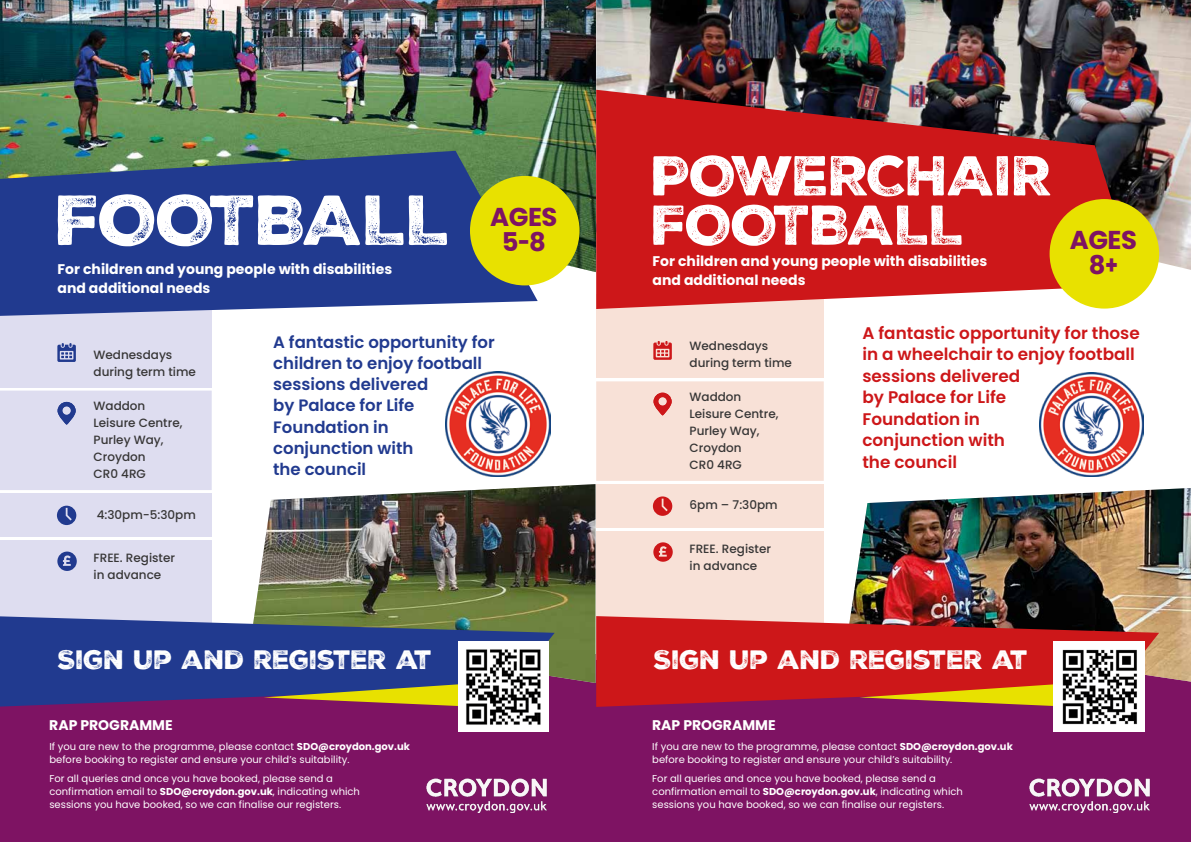
<style>
.page{position:relative;width:1191px;height:842px;background:#fff}
.page>*{position:absolute;margin:0;border:0;box-sizing:border-box;transform-origin:0 0}
.t1{font:68.5px "Nexa Rust Sans Black 2";letter-spacing:-.03em;color:#fff}
.t2{font:54.3px/49.3px "Nexa Rust Sans Black 2";letter-spacing:-.03em;color:#fff}
.t3{font:25.8px "Nexa Rust Sans Black 2";letter-spacing:-.03em;color:#fff}
.t4{font:700 25.8px/25px "Poppins";letter-spacing:-.02em;color:#7e1363;text-align:center}
.t5{font:600 16.8px/21.5px "Poppins";color:#cd1719}
.t6{font:600 16.5px/21.1px "Poppins";color:#213a8f}
.t7{font:700 14px/19px "Poppins";color:#fff}
.t8{font:500 12px/17px "Poppins";color:#373636}
.t9{font:10px/13px "Poppins";color:#fff}
.s1{font-weight:700}
</style>
<div class="page">
<div style="left:0;top:655px;width:596px;height:187px;background:#7e1363"></div>
<img style="left:0;top:0;width:1191px;height:272px">
<img style="left:254px;top:484px;width:341px;height:199px">
<div style="left:0;top:304px;width:212px;height:83px;background:#deddf0"></div>
<div style="left:0;top:494px;width:212px;height:43px;background:#deddf0"></div>
<div style="left:0;top:541px;width:212px;height:128px;background:#deddf0"></div>
<svg style="left:0;top:151px;width:537px;height:165px;background:#324c8e"></svg>
<svg style="left:0;top:616px;width:554px;height:90px;background:#304488"></svg>
<svg style="left:57px;top:343px;width:19px;height:19px"></svg>
<div style="left:470px;top:176px;width:109px;height:109px;background:#e8e100;border-radius:50%"></div>
<svg style="left:57px;top:506px;width:19px;height:19px"></svg>
<div style="left:0;top:391px;width:212px;height:99px;background:#deddf0"></div>
<svg style="left:57px;top:552px;width:20px;height:19px"></svg>
<svg style="left:263px;top:683px;width:195px;height:23px"></svg>
<div style="left:458px;top:641px;width:91px;height:91px;background:#fff"></div>
<img style="left:446px;top:372px;width:104px;height:104px">
<div style="left:596px;top:655px;width:595px;height:187px;background:#7e1363"></div>
<img style="left:850px;top:488px;width:341px;height:194px">
<div style="left:596px;top:295px;width:227px;height:83px;background:#f8e1d7"></div>
<div style="left:596px;top:484px;width:227px;height:44px;background:#f8e1d7"></div>
<div style="left:596px;top:531px;width:227px;height:129px;background:#f8e1d7"></div>
<svg style="left:596px;top:90px;width:542px;height:219px;background:#ba292b"></svg>
<svg style="left:596px;top:616px;width:563px;height:91px;background:#bf2024"></svg>
<svg style="left:653px;top:341px;width:19px;height:19px"></svg>
<div style="left:1049px;top:199px;width:110px;height:110px;background:#e8e100;border-radius:50%"></div>
<svg style="left:653px;top:496px;width:19px;height:20px"></svg>
<div style="left:596px;top:381px;width:227px;height:100px;background:#f8e1d7"></div>
<svg style="left:653px;top:542px;width:19px;height:20px"></svg>
<svg style="left:859px;top:683px;width:193px;height:24px"></svg>
<div style="left:1052px;top:641px;width:91px;height:91px;background:#fff"></div>
<img style="left:1039px;top:372px;width:104px;height:104px">
<img style="left:466px;top:649px;width:75px;height:76px">
<img style="left:1062px;top:641px;width:83px;height:91px">
<img style="left:1029px;top:778px;width:121px;height:34px">
<img style="left:426px;top:778px;width:121px;height:34px">
<p class="t1" style="left:55px;top:174px;width:398px">FOOTBALL</p>
<p class="t4" style="left:490px;top:205px;width:69px">AGES<br>5-8</p>
<p class="t2" style="left:651px;top:152px;width:403px">POWERCHAIR<br>FOOTBALL</p>
<p class="t7" style="left:58px;top:259px;width:336px">For children and young people with disabilities and additional needs</p>
<p class="t7" style="left:652px;top:251px;width:336px">For children and young people with disabilities and additional needs</p>
<p class="t4" style="left:1070px;top:228px;width:69px">AGES<br>8+</p>
<p class="t8" style="left:94px;top:346px;width:104px">Wednesdays during term time</p>
<p class="t8" style="left:94px;top:398px;width:90px">Waddon<br>Leisure Centre,<br>Purley Way,<br>Croydon<br>CR0 4RG</p>
<p class="t8" style="left:97px;top:506px;width:101px">4:30pm-5:30pm</p>
<p class="t8" style="left:94px;top:549px;width:83px">FREE. Register in advance</p>
<p class="t6" style="left:273px;top:332px;width:223px">A fantastic opportunity for children to enjoy football sessions delivered<br>by Palace for Life<br>Foundation in<br>conjunction with<br>the council</p>
<p class="t3" style="left:58px;top:642px;width:376px">SIGN UP AND REGISTER AT</p>
<p class="t7" style="left:49px;top:716px;width:125px">RAP PROGRAMME</p>
<p class="t9" style="left:49px;top:740px;width:362px">If you are new to the programme, please contact <span class="s1">SDO@croydon.gov.uk </span>before booking to register and ensure your child’s suitability.</p>
<p class="t9" style="left:49px;top:772px;width:312px">For all queries and once you have booked, please send a confirmation email to <span class="s1">SDO@croydon.gov.uk</span>, indicating which sessions you have booked, so we can finalise our registers.</p>
<p class="t8" style="left:689px;top:337px;width:104px">Wednesdays during term time</p>
<p class="t8" style="left:689px;top:388px;width:90px">Waddon<br>Leisure Centre,<br>Purley Way,<br>Croydon<br>CR0 4RG</p>
<p class="t8" style="left:689px;top:497px;width:90px">6pm – 7:30pm</p>
<p class="t8" style="left:689px;top:540px;width:83px">FREE. Register in advance</p>
<p class="t5" style="left:862px;top:322px;width:279px">A fantastic opportunity for those in a wheelchair to enjoy football sessions delivered<br>by Palace for Life<br>Foundation in<br>conjunction with<br>the council</p>
<p class="t3" style="left:653px;top:642px;width:376px">SIGN UP AND REGISTER AT</p>
<p class="t7" style="left:652px;top:716px;width:125px">RAP PROGRAMME</p>
<p class="t9" style="left:652px;top:740px;width:362px">If you are new to the programme, please contact <span class="s1">SDO@croydon.gov.uk </span>before booking to register and ensure your child’s suitability.</p>
<p class="t9" style="left:652px;top:772px;width:312px">For all queries and once you have booked, please send a confirmation email to <span class="s1">SDO@croydon.gov.uk</span>, indicating which sessions you have booked, so we can finalise our registers.</p>
</div>
